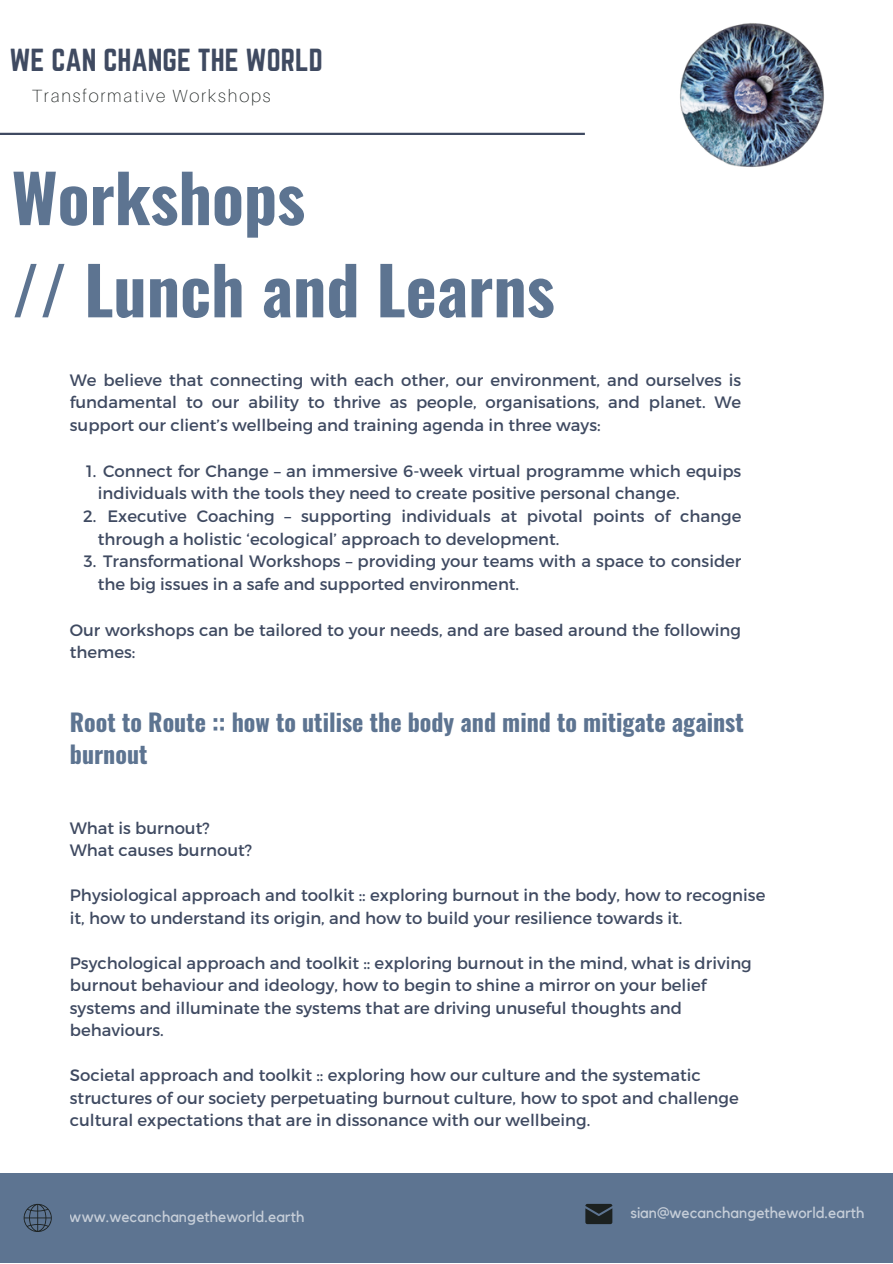
<style>
.page{position:relative;width:893px;height:1264px;background:#fff}
.page>*{position:absolute;margin:0;border:0;box-sizing:border-box;transform-origin:0 0}
.t1{font:700 66px "Oswald";color:#5d7491}
.t2{font:27.9px "Norwester";color:#3f4a61}
.t3{font:700 24px/32.5px "Oswald";color:#5d7491}
.t4{font:100 17.7px "Aileron";letter-spacing:.105em;color:#1c2120}
.t5{font:16.5px/22.5px "Montserrat";color:#3f4a61}
.t6{font:15.45px "Kollektif";color:#fff}
</style>
<div class="page">
<div style="left:0;top:1173px;width:892px;height:89px;background:#5d7491"></div>
<svg style="left:24px;top:1203px;width:28px;height:28px"></svg>
<svg style="left:585px;top:1203px;width:27px;height:21px"></svg>
<hr style="left:0;top:133px;width:585px;height:2px;background:#3f4a61">
<img style="left:680px;top:23px;width:144px;height:144px">
<p class="t2" style="left:9px;top:43px;width:315px">WE CAN CHANGE THE WORLD</p>
<p class="t4" style="left:32px;top:84px;width:240px">Transformative Workshops</p>
<p class="t1" style="left:12px;top:146px;width:295px">Workshops</p>
<p class="t1" style="left:12px;top:238px;width:544px">// Lunch and Learns</p>
<p class="t5" style="left:70px;top:367px;width:672px;text-align:justify">We believe that connecting with each other, our environment, and ourselves is fundamental to our ability to thrive as people, organisations, and planet. We support our client’s wellbeing and training agenda in three ways:</p>
<p class="t5" style="left:98px;top:458px;width:645px;text-indent:-12px">1. Connect for Change – an immersive 6-week virtual programme which equips individuals with the tools they need to create positive personal change.</p>
<p class="t5" style="left:98px;top:504px;width:645px;text-indent:9px">Executive Coaching – supporting individuals at pivotal points of change through a holistic ‘ecological’ approach to development.</p>
<p class="t5" style="left:98px;top:549px;width:645px;text-indent:-14px">3. Transformational Workshops – providing your teams with a space to consider the big issues in a safe and supported environment.</p>
<p class="t5" style="left:83px;top:504px;width:15px">2.</p>
<p class="t5" style="left:70px;top:617px;width:672px">Our workshops can be tailored to your needs, and are based around the following themes:</p>
<p class="t3" style="left:70px;top:704px;width:675px">Root to Route :: how to utilise the body and mind to mitigate against burnout</p>
<p class="t5" style="left:70px;top:816px;width:141px">What is burnout?</p>
<p class="t5" style="left:70px;top:838px;width:184px">What causes burnout?</p>
<p class="t5" style="left:70px;top:883px;width:697px">Physiological approach and toolkit :: exploring burnout in the body, how to recognise it, how to understand its origin, and how to build your resilience towards it.</p>
<p class="t5" style="left:70px;top:950px;width:683px">Psychological approach and toolkit :: exploring burnout in the mind, what is driving burnout behaviour and ideology, how to begin to shine a mirror on your belief systems and illuminate the systems that are driving unuseful thoughts and behaviours.</p>
<p class="t5" style="left:70px;top:1063px;width:670px">Societal approach and toolkit :: exploring how our culture and the systematic structures of our society perpetuating burnout culture, how to spot and challenge cultural expectations that are in dissonance with our wellbeing.</p>
<p class="t6" style="left:70px;top:1209px;width:236px">www.wecanchangetheworld.earth</p>
<p class="t6" style="left:630px;top:1205px;width:235px">sian@wecanchangetheworld.earth</p>
</div>
